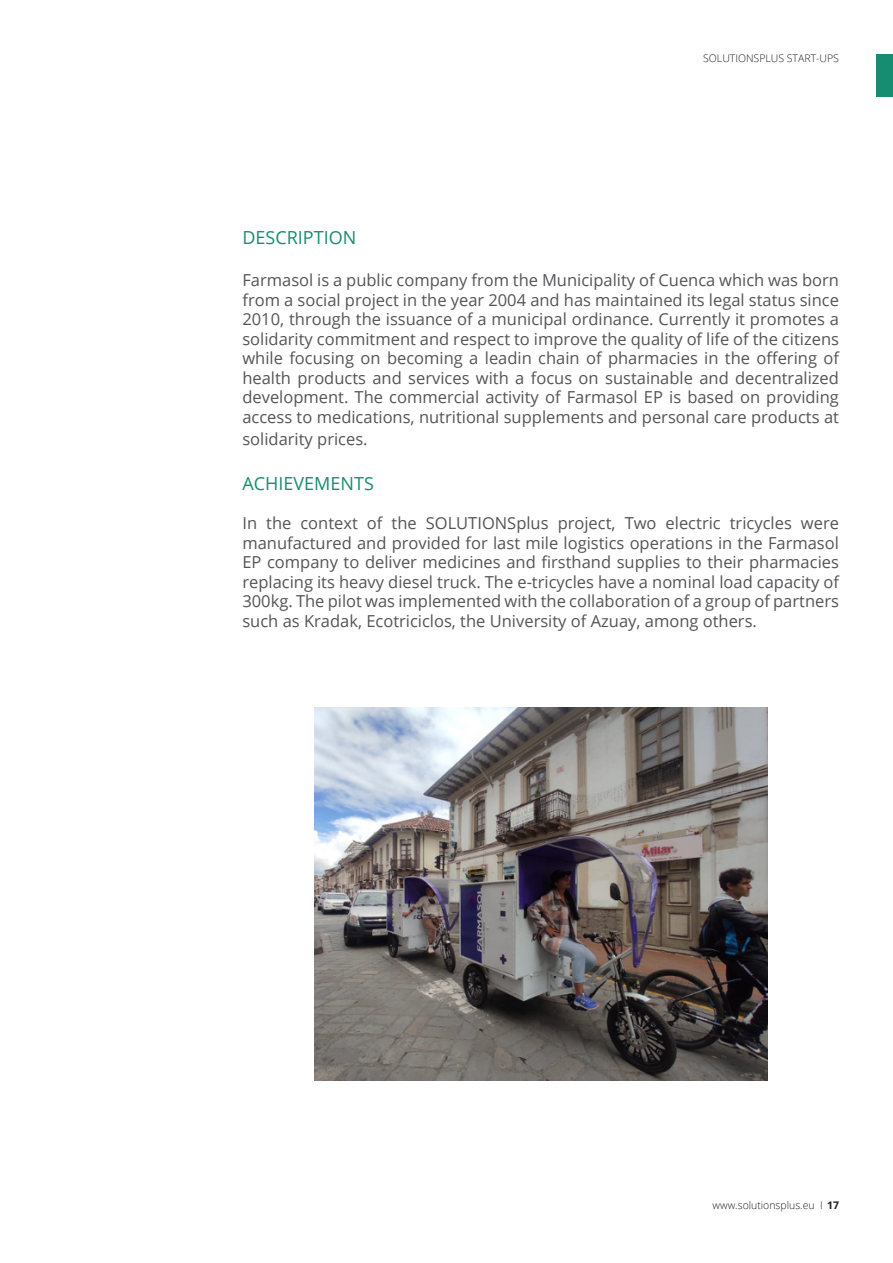
<style>
.page{position:relative;width:893px;height:1263px;background:#fff}
.page>*{position:absolute;margin:0;border:0;box-sizing:border-box;transform-origin:0 0}
.t1{font:18px "Open Sans";color:#168d70}
.t2{font:16.5px/19.5px "Open Sans";color:#565357;text-align:justify}
.t3{font:300 10.5px "Open Sans";color:#231f20}
.s1{font-weight:700}
</style>
<div class="page">
<div style="left:877px;top:54px;width:16px;height:43px;background:#168d70"></div>
<img style="left:314px;top:707px;width:453px;height:373px">
<p class="t3" style="left:703px;top:51px;width:137px">SOLUTIONSPLUS START-UPS</p>
<p class="t1" style="left:242px;top:225px;width:115px">DESCRIPTION</p>
<p class="t2" style="left:242px;top:270px;width:598px">Farmasol is a public company from the Municipality of Cuenca which was born from a social project in the year 2004 and has maintained its legal status since 2010, through the issuance of a municipal ordinance. Currently it promotes a solidarity commitment and respect to improve the quality of life of the citizens while focusing on becoming a leadin chain of pharmacies in the offering of health products and services with a focus on sustainable and decentralized development. The commercial activity of Farmasol EP is based on providing access to medications, nutritional supplements and personal care products at</p>
<p class="t2" style="left:242px;top:429px;width:127px">solidarity prices.</p>
<p class="t1" style="left:242px;top:471px;width:133px">ACHIEVEMENTS</p>
<p class="t2" style="left:242px;top:513px;width:598px">In the context of the SOLUTIONSplus project, Two electric tricycles were manufactured and provided for last mile logistics operations in the Farmasol EP company to deliver medicines and firsthand supplies to their pharmacies replacing its heavy diesel truck. The e-tricycles have a nominal load capacity of 300kg. The pilot was implemented with the collaboration of a group of partners such as Kradak, Ecotriciclos, the University of Azuay, among others.</p>
<p class="t3" style="left:712px;top:1198px;width:128px">www.solutionsplus.eu I <span class="s1">17</span></p>
</div>
